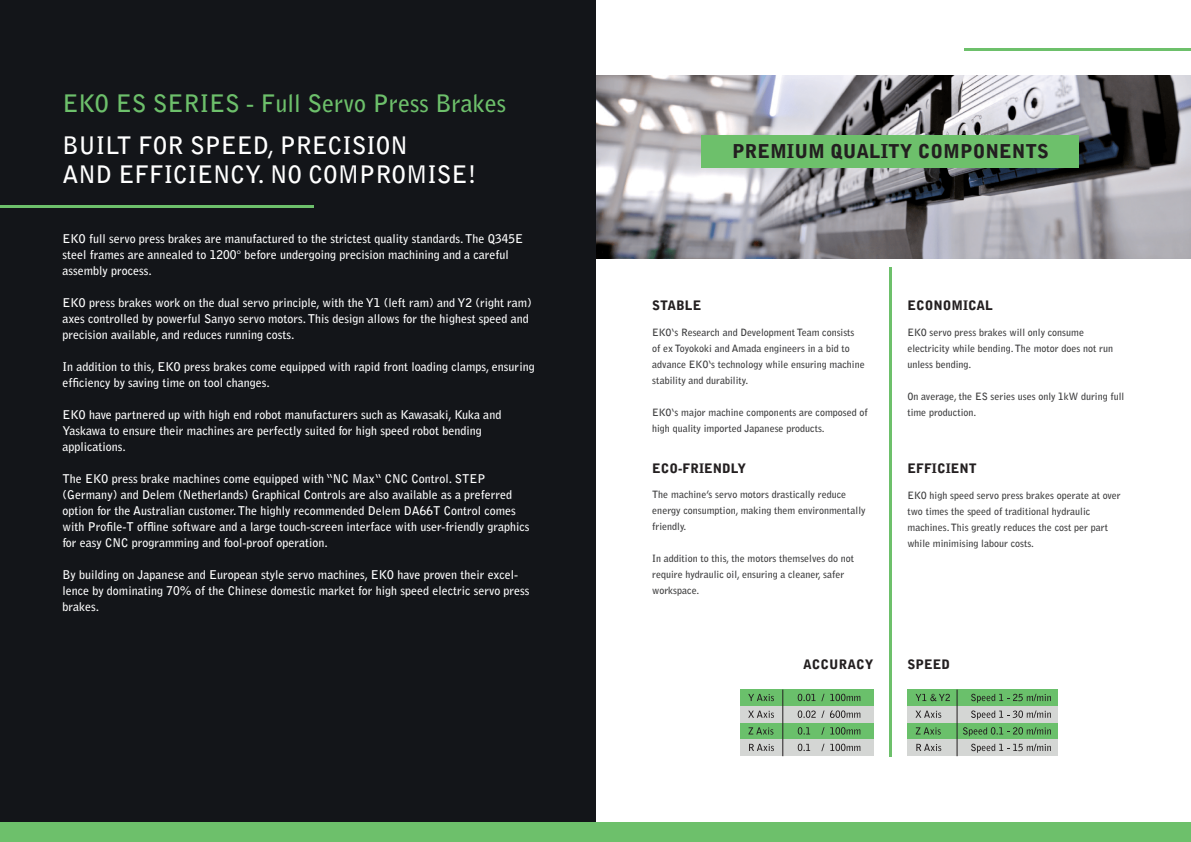
<style>
.page{position:relative;width:1191px;height:842px;background:#fff}
.page>*{position:absolute;margin:0;border:0;box-sizing:border-box;transform-origin:0 0}
.t1{font:700 24px/28.8px "Bell Gothic Std";color:#fff}
.t2{font:700 24px "Bell Gothic Std";color:#6dc06b}
.t3{font:900 19px "Bell Gothic Std";color:#231f20}
.t4{font:900 13px "Bell Gothic Std";color:#231f20}
.t5{font:700 12px/16px "Bell Gothic Std";color:#fff}
.t6{font:700 10px/16px "Bell Gothic Std";color:#3c3c3d}
</style>
<div class="page">
<img style="left:595px;top:76px;width:596px;height:183px">
<div style="left:701px;top:135px;width:378px;height:32px;background:#6dc06b"></div>
<div style="left:0;top:0;width:595px;height:842px;background:#131519"></div>
<hr style="left:0;top:205px;width:314px;height:2px;background:#6dc06b">
<hr style="left:964px;top:49px;width:227px;height:2px;background:#6dc06b">
<hr style="left:889px;top:267px;width:2px;height:489px;background:#6dc06b">
<div style="left:0;top:822px;width:1191px;height:20px;background:#6dc06b"></div>
<div style="left:740px;top:690px;width:133px;height:16px;background:#6ac06b"></div>
<div style="left:740px;top:706px;width:133px;height:17px;background:#d4d6d4"></div>
<div style="left:740px;top:723px;width:133px;height:16px;background:#6ac06b"></div>
<svg style="left:748px;top:694px;width:26px;height:7px"></svg>
<svg style="left:748px;top:711px;width:26px;height:7px"></svg>
<svg style="left:748px;top:727px;width:25px;height:8px"></svg>
<div style="left:740px;top:739px;width:133px;height:17px;background:#d4d6d4"></div>
<svg style="left:749px;top:744px;width:25px;height:7px"></svg>
<svg style="left:797px;top:694px;width:18px;height:7px"></svg>
<svg style="left:821px;top:694px;width:3px;height:7px"></svg>
<svg style="left:830px;top:694px;width:30px;height:7px"></svg>
<svg style="left:797px;top:710px;width:18px;height:8px"></svg>
<svg style="left:821px;top:710px;width:3px;height:8px"></svg>
<svg style="left:830px;top:710px;width:30px;height:8px"></svg>
<svg style="left:797px;top:727px;width:13px;height:8px"></svg>
<svg style="left:821px;top:727px;width:3px;height:8px"></svg>
<svg style="left:830px;top:727px;width:30px;height:8px"></svg>
<svg style="left:797px;top:744px;width:13px;height:7px"></svg>
<svg style="left:821px;top:744px;width:3px;height:7px"></svg>
<svg style="left:830px;top:744px;width:30px;height:7px"></svg>
<hr style="left:782px;top:690px;width:1px;height:66px;background:#231f20">
<div style="left:907px;top:690px;width:150px;height:16px;background:#6ac06b"></div>
<div style="left:907px;top:706px;width:150px;height:17px;background:#d4d6d4"></div>
<div style="left:907px;top:723px;width:150px;height:16px;background:#6ac06b"></div>
<svg style="left:915px;top:694px;width:35px;height:7px"></svg>
<svg style="left:915px;top:711px;width:26px;height:7px"></svg>
<svg style="left:915px;top:727px;width:25px;height:8px"></svg>
<div style="left:907px;top:739px;width:150px;height:17px;background:#d4d6d4"></div>
<svg style="left:916px;top:744px;width:25px;height:7px"></svg>
<svg style="left:971px;top:694px;width:79px;height:9px"></svg>
<svg style="left:971px;top:710px;width:79px;height:9px"></svg>
<svg style="left:963px;top:727px;width:87px;height:9px"></svg>
<svg style="left:971px;top:744px;width:79px;height:9px"></svg>
<hr style="left:957px;top:690px;width:1px;height:66px;background:#231f20">
<h1 class="t2" style="left:62px;top:88px;width:445px">EKO ES SERIES - Full Servo Press Brakes</h1>
<h1 class="t1" style="left:62px;top:131px;width:416px">BUILT FOR SPEED, PRECISION<br>AND EFFICIENCY. NO COMPROMISE!</h1>
<p class="t5" style="left:62px;top:230px;width:462px">EKO full servo press brakes are manufactured to the strictest quality standards. The Q345E steel frames are annealed to 1200° before undergoing precision machining and a careful assembly process.</p>
<p class="t5" style="left:62px;top:294px;width:471px">EKO press brakes work on the dual servo principle, with the Y1 (left ram) and Y2 (right ram) axes controlled by powerful Sanyo servo motors. This design allows for the highest speed and precision available, and reduces running costs.</p>
<p class="t5" style="left:62px;top:358px;width:474px">In addition to this, EKO press brakes come equipped with rapid front loading clamps, ensuring efficiency by saving time on tool changes.</p>
<p class="t5" style="left:62px;top:406px;width:440px">EKO have partnered up with high end robot manufacturers such as Kawasaki, Kuka and<br>Yaskawa to ensure their machines are perfectly suited for high speed robot bending applications.</p>
<p class="t5" style="left:62px;top:470px;width:468px">The EKO press brake machines come equipped with “NC Max“ CNC Control. STEP (Germany) and Delem (Netherlands) Graphical Controls are also available as a preferred option for the Australian customer. The highly recommended Delem DA66T Control comes with Profile-T offline software and a large touch-screen interface with user-friendly graphics for easy CNC programming and fool-proof operation.</p>
<p class="t5" style="left:62px;top:566px;width:469px">By building on Japanese and European style servo machines, EKO have proven their excel&shy;lence by dominating 70% of the Chinese domestic market for high speed electric servo press brakes.</p>
<h2 class="t3" style="left:732px;top:140px;width:318px">PREMIUM QUALITY COMPONENTS</h2>
<p class="t4" style="left:652px;top:298px;width:51px">STABLE</p>
<p class="t4" style="left:907px;top:298px;width:87px">ECONOMICAL</p>
<p class="t6" style="left:652px;top:324px;width:214px">EKO‘s Research and Development Team consists of ex Toyokoki and Amada engineers in a bid to advance EKO‘s technology while ensuring machine stability and durability.</p>
<p class="t6" style="left:652px;top:404px;width:217px">EKO‘s major machine components are composed of high quality imported Japanese products.</p>
<p class="t4" style="left:652px;top:461px;width:95px">ECO-FRIENDLY</p>
<p class="t6" style="left:652px;top:487px;width:215px">The machine’s servo motors drastically reduce energy consumption, making them environmentally friendly.</p>
<p class="t6" style="left:652px;top:551px;width:203px">In addition to this, the motors themselves do not require hydraulic oil, ensuring a cleaner, safer workspace.</p>
<p class="t6" style="left:907px;top:324px;width:207px">EKO servo press brakes will only consume electricity while bending. The motor does not run unless bending.</p>
<p class="t6" style="left:907px;top:388px;width:218px">On average, the ES series uses only 1kW during full time production.</p>
<p class="t4" style="left:907px;top:461px;width:71px">EFFICIENT</p>
<p class="t6" style="left:907px;top:487px;width:215px">EKO high speed servo press brakes operate at over two times the speed of traditional hydraulic machines. This greatly reduces the cost per part while minimising labour costs.</p>
<p class="t4" style="left:803px;top:657px;width:72px">ACCURACY</p>
<p class="t4" style="left:907px;top:657px;width:44px">SPEED</p>
</div>
